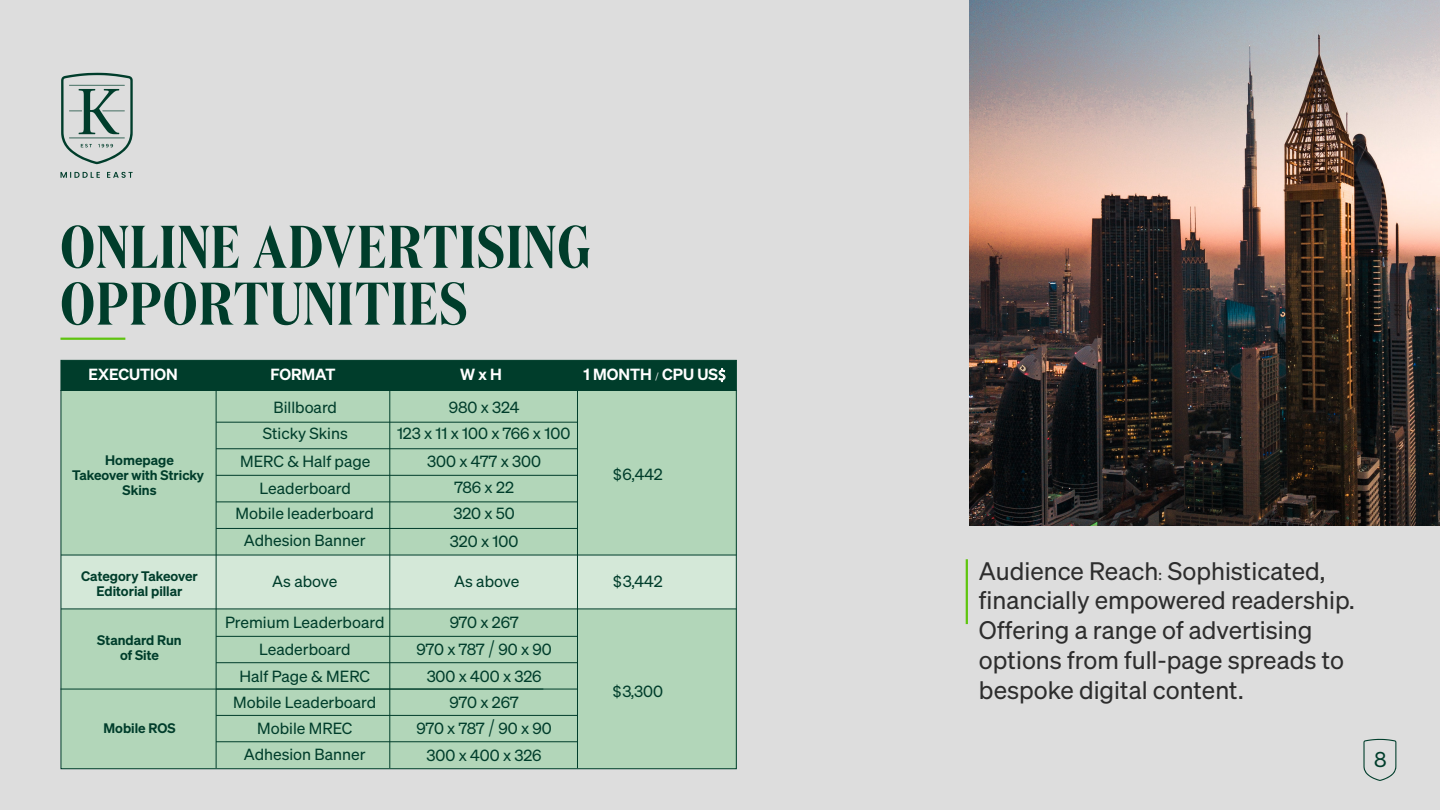
<style>
.page{position:relative;width:1440px;height:810px;background:#ddd}
.page>*{position:absolute;margin:0;border:0;box-sizing:border-box;transform-origin:0 0}
.t1{font:600 60px/56.8px "Domaine Display Condensed Test";letter-spacing:.03em;color:#003d2b}
.t2{font:24.75px/29.7px "Test Sohne Buch";color:#2d2d2d}
.t3{font:20.92px "Test Sohne Buch";color:#003d2b}
.t4{font:15.75px/26.9px "Test Sohne Buch";color:#003d2b;text-align:center}
.t5{font:600 15.75px "Test Sohne";color:#fff}
.t6{font:600 13.5px/14.9px "Test Sohne";color:#003d2b;text-align:center}
.s1{font-family:"Adobe Arabic";font-weight:400}
.s2{font-family:"Myriad Pro";font-weight:400}
.s3{font-family:"Poppins"}
.s4{font-family:"Poppins";font-weight:300}
.s5{font-family:"Adobe Arabic"}
</style>
<div class="page">
<div style="left:200px;top:360px;width:537px;height:409px;background:#b2d6b9"></div>
<div style="left:61px;top:555px;width:676px;height:54px;background:#d4e8d8"></div>
<div style="left:61px;top:360px;width:154px;height:409px;background:#b2d6b9"></div>
<div style="left:61px;top:360px;width:676px;height:31px;background:#003d2b"></div>
<hr style="left:389px;top:390px;width:1px;height:378px;background:#003d2b">
<hr style="left:216px;top:390px;width:1px;height:378px;background:#003d2b">
<hr style="left:577px;top:390px;width:1px;height:378px;background:#003d2b">
<svg style="left:718px;top:368px;width:8px;height:14px"></svg>
<hr style="left:216px;top:528px;width:361px;height:1px;background:#003d2b">
<hr style="left:216px;top:636px;width:361px;height:1px;background:#003d2b">
<hr style="left:216px;top:662px;width:361px;height:1px;background:#003d2b">
<hr style="left:216px;top:689px;width:361px;height:1px;background:#003d2b">
<hr style="left:60px;top:689px;width:483px;height:1px;background:#003d2b">
<hr style="left:216px;top:715px;width:361px;height:1px;background:#003d2b">
<hr style="left:216px;top:448px;width:361px;height:1px;background:#003d2b">
<hr style="left:216px;top:475px;width:361px;height:1px;background:#003d2b">
<hr style="left:216px;top:422px;width:361px;height:1px;background:#003d2b">
<hr style="left:216px;top:502px;width:361px;height:1px;background:#003d2b">
<hr style="left:216px;top:741px;width:361px;height:1px;background:#003d2b">
<hr style="left:966px;top:559px;width:2px;height:65px;background:#5ec50e">
<img style="left:969px;top:0;width:471px;height:526px">
<div style="left:61px;top:555px;width:154px;height:54px;background:#d4e8d8"></div>
<hr style="left:61px;top:555px;width:675px;height:1px;background:#003d2b">
<hr style="left:61px;top:609px;width:675px;height:1px;background:#003d2b">
<svg style="left:107px;top:172px;width:26px;height:6px"></svg>
<svg style="left:60px;top:172px;width:40px;height:6px"></svg>
<svg style="left:61px;top:73px;width:72px;height:91px"></svg>
<svg style="left:1363px;top:739px;width:33px;height:42px"></svg>
<hr style="left:60px;top:338px;width:65px;height:2px;background:#5fc310">
<h1 class="t1" style="left:60px;top:218px;width:531px">ONLINE ADVERTISING<br>OPPORTUNITIES</h1>
<p class="t5" style="left:89px;top:365px;width:91px">EXECUTION</p>
<p class="t5" style="left:271px;top:365px;width:66px">FORMAT</p>
<p class="t5" style="left:460px;top:365px;width:43px">W x H</p>
<p class="t5" style="left:584px;top:365px;width:144px">1 MONTH <span class="s1">/</span> CPU US<span class="s2">$</span></p>
<p class="t4" style="left:449px;top:393px;width:72px">980 x 324</p>
<p class="t4" style="left:263px;top:420px;width:87px">Sticky Skins</p>
<p class="t4" style="left:613px;top:461px;width:51px"><span class="s3">$</span>6,442</p>
<p class="t4" style="left:274px;top:394px;width:65px">Billboard</p>
<p class="t4" style="left:397px;top:420px;width:175px">123 x 11 x 100 x 766 x 100</p>
<p class="t6" style="left:72px;top:452px;width:133px">Homepage<br>Takeover with Stricky<br>Skins</p>
<p class="t4" style="left:240px;top:448px;width:132px">MERC <span class="s3">&amp;</span> Half page</p>
<p class="t4" style="left:427px;top:448px;width:115px">300 x 477 x 300</p>
<p class="t4" style="left:260px;top:474px;width:93px">Leaderboard</p>
<p class="t4" style="left:454px;top:473px;width:61px">786 x 22</p>
<p class="t6" style="left:81px;top:568px;width:118px">Category Takeover<br>Editorial pillar</p>
<p class="t6" style="left:97px;top:632px;width:86px">Standard Run of Site</p>
<p class="t6" style="left:104px;top:720px;width:74px">Mobile ROS</p>
<p class="t4" style="left:236px;top:499px;width:140px">Mobile leaderboard</p>
<p class="t4" style="left:453px;top:500px;width:63px">320 x 50</p>
<p class="t4" style="left:244px;top:527px;width:123px">Adhesion Banner</p>
<p class="t4" style="left:450px;top:527px;width:70px">320 x 100</p>
<p class="t4" style="left:272px;top:567px;width:67px">As above</p>
<p class="t4" style="left:454px;top:567px;width:67px">As above</p>
<p class="t4" style="left:417px;top:609px;width:137px">970 x 267<br>970 x 787 <span class="s4">/</span> 90 x 90<br>300 x 400 x 326</p>
<p class="t4" style="left:225px;top:608px;width:161px;line-height:27.8px">Premium Leaderboard<br>Leaderboard</p>
<p class="t4" style="left:240px;top:662px;width:132px">Half Page <span class="s3">&amp;</span> MERC</p>
<p class="t4" style="left:233px;top:690px;width:145px;line-height:25.6px">Mobile Leaderboard<br>Mobile MREC<br>Adhesion Banner</p>
<p class="t4" style="left:416px;top:688px;width:137px">970 x 267<br>970 x 787 <span class="s4">/</span> 90 x 90<br>300 x 400 x 326</p>
<p class="t4" style="left:613px;top:567px;width:51px"><span class="s3">$</span>3,442</p>
<p class="t4" style="left:612px;top:678px;width:52px"><span class="s3">$</span>3,300</p>
<h2 class="t2" style="left:979px;top:555px;width:377px">Audience Reach<span class="s5">:</span> Sophisticated, financially empowered readership.<br>Offering a range of advertising options from full-page spreads to bespoke digital content.</h2>
<h3 class="t3" style="left:1374px;top:747px;width:14px">8</h3>
</div>
